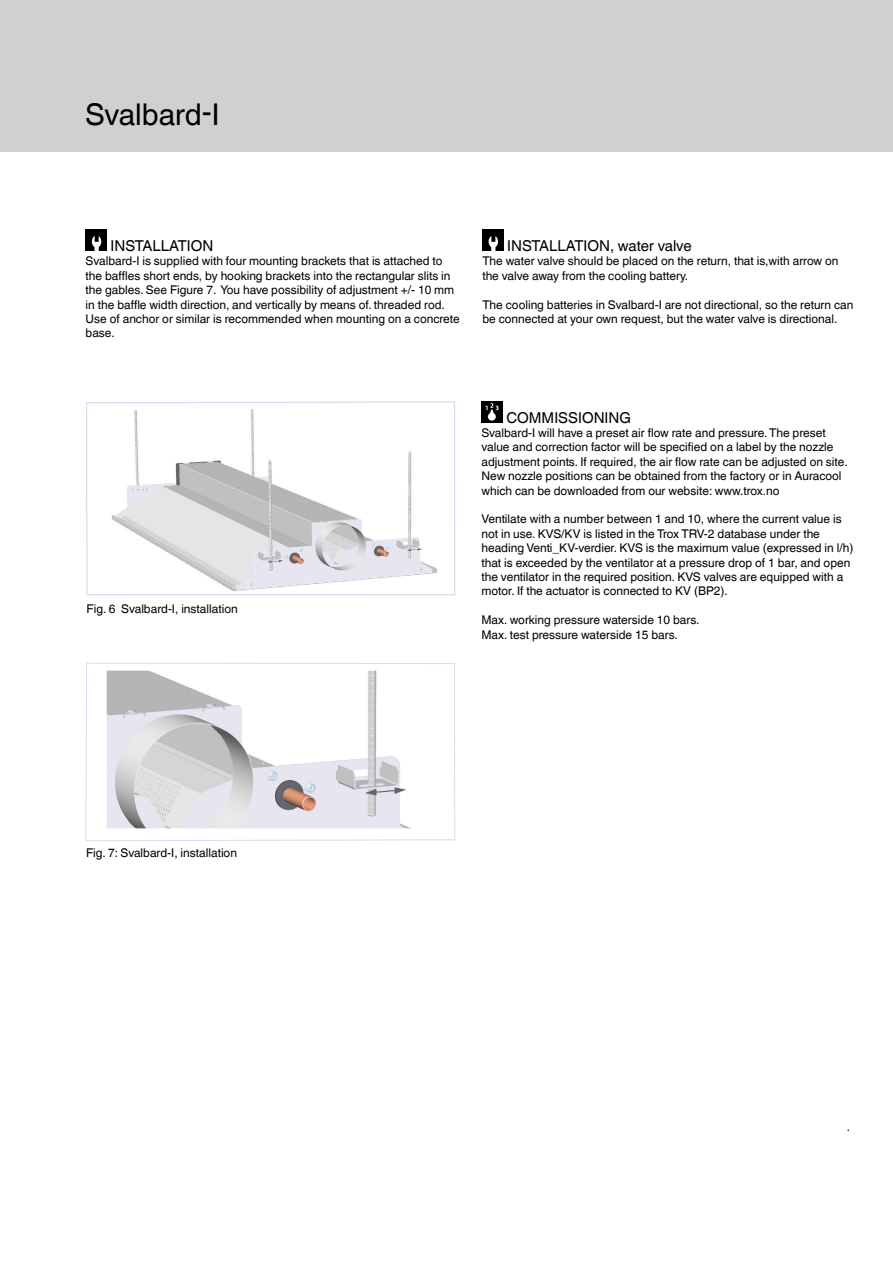
<style>
.page{position:relative;width:893px;height:1263px;background:#fff}
.page>*{position:absolute;margin:0;border:0;box-sizing:border-box;transform-origin:0 0}
.t1{font:30px "TROX Helvetica";color:#000}
.t2{font:15px "TROX Helvetica";color:#000}
.t3{font:12px/14.4px "TROX Helvetica";color:#000}
</style>
<div class="page">
<div style="left:0;top:0;width:893px;height:152px;background:#cfd0d0"></div>
<div style="left:481px;top:401px;width:22px;height:22px;background:#000"></div>
<div style="left:488px;top:413px;width:8px;height:8px;background:#fff;border-radius:50%"></div>
<svg style="left:486px;top:403px;width:13px;height:13px"></svg>
<div style="left:86px;top:230px;width:21px;height:21px;background:#000"></div>
<svg style="left:92px;top:236px;width:9px;height:15px"></svg>
<div style="left:482px;top:230px;width:22px;height:21px;background:#000"></div>
<svg style="left:489px;top:236px;width:9px;height:15px"></svg>
<svg style="left:85px;top:662px;width:371px;height:180px"></svg>
<svg style="left:86px;top:401px;width:370px;height:195px"></svg>
<h1 class="t1" style="left:85px;top:97px;width:136px">Svalbard-I</h1>
<p class="t2" style="left:111px;top:237px;width:104px">INSTALLATION</p>
<p class="t3" style="left:86px;top:254px;width:376px">Svalbard-I is supplied with four mounting brackets that is attached to the baffles short ends, by hooking brackets into the rectangular slits in the gables. See Figure 7. You have possibility of adjustment +/- 10 mm in the baffle width direction, and vertically by means of. threaded rod.<br>Use of anchor or similar is recommended when mounting on a concrete base.</p>
<p class="t2" style="left:507px;top:237px;width:186px">INSTALLATION, water valve</p>
<p class="t3" style="left:482px;top:254px;width:358px">The water valve should be placed on the return, that is,with arrow on the valve away from the cooling battery.</p>
<p class="t3" style="left:482px;top:297px;width:373px">The cooling batteries in Svalbard-I are not directional, so the return can be connected at your own request, but the water valve is directional.</p>
<p class="t3" style="left:87px;top:602px;width:153px">Fig. 6 Svalbard-I, installation</p>
<p class="t2" style="left:506px;top:409px;width:126px">COMMISSIONING</p>
<p class="t3" style="left:481px;top:426px;width:368px">Svalbard-I will have a preset air flow rate and pressure.The preset value and correction factor will be specified on a label by the nozzle adjustment points. If required, the air flow rate can be adjusted on site.<br>New nozzle positions can be obtained from the factory or in Auracool which can be downloaded from our website: www.trox.no</p>
<p class="t3" style="left:481px;top:512px;width:373px">Ventilate with a number between 1 and 10, where the current value is not in use. KVS/KV is listed in the Trox TRV-2 database under the heading Venti_KV-verdier. KVS is the maximum value (expressed in l/h) that is exceeded by the ventilator at a pressure drop of 1 bar, and open the ventilator in the required position. KVS valves are equipped with a motor. If the actuator is connected to KV (BP2).</p>
<p class="t3" style="left:481px;top:613px;width:220px">Max. working pressure waterside 10 bars.<br>Max. test pressure waterside 15 bars.</p>
<p class="t3" style="left:86px;top:845px;width:152px">Fig. 7: Svalbard-I, installation</p>
<p class="t3" style="left:847px;top:1120px;width:5px">.</p>
</div>
